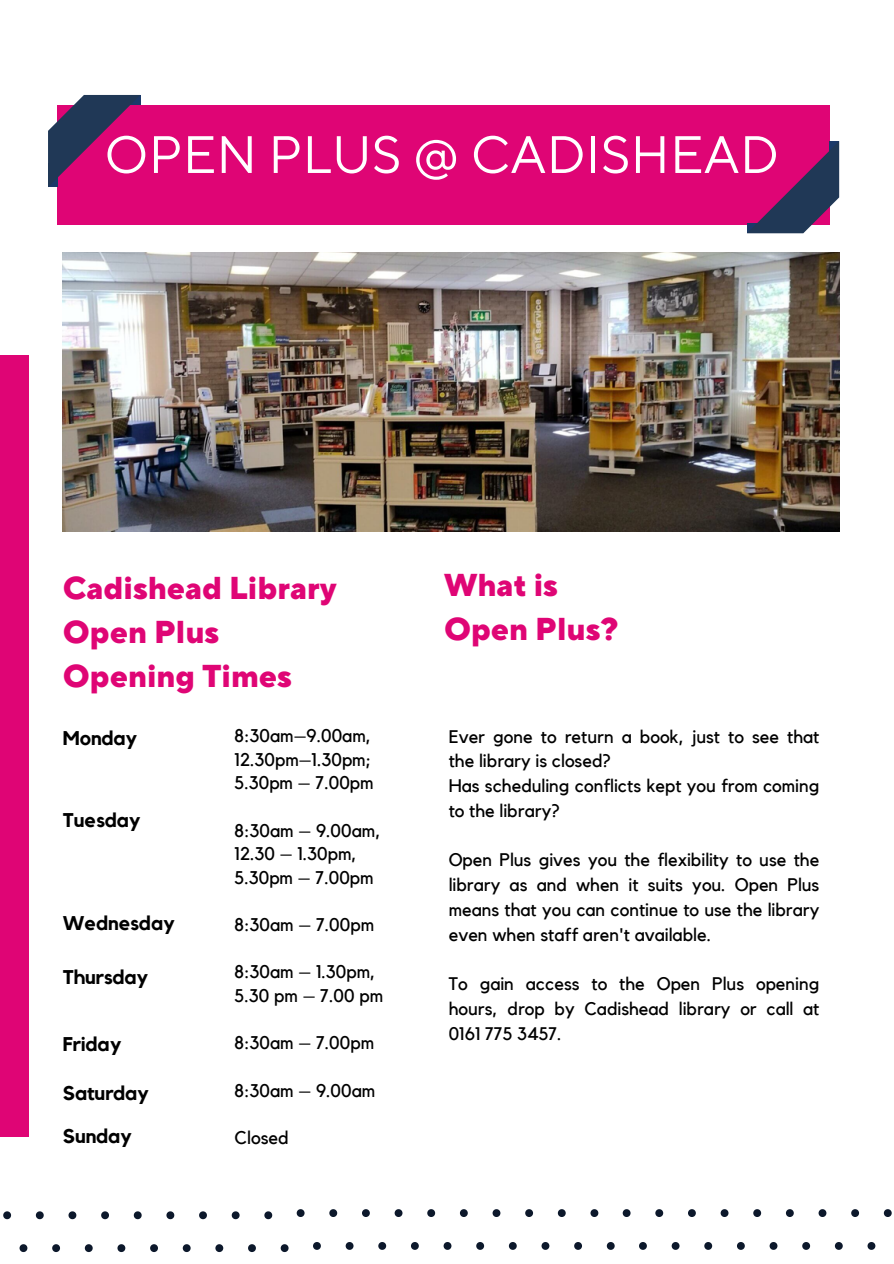
<style>
.page{position:relative;width:894px;height:1264px;background:#fff}
.page>*{position:absolute;margin:0;border:0;box-sizing:border-box;transform-origin:0 0}
.t1{font:52.5px "TT Norms Pro";color:#fff}
.t2{font:800 31.5px/43.8px "TT Norms Pro";color:#df0575}
.t3{font:700 19.8px "Kollektif";color:#000}
.t4{font:18.3px "Kollektif";color:#000}
.t5{font:18.15px/24.8px "Kollektif";color:#000}
</style>
<div class="page">
<div style="left:58px;top:104px;width:771px;height:120px;background:#df0575"></div>
<div style="left:0;top:356px;width:29px;height:780px;background:#df0575"></div>
<svg style="left:3px;top:1211px;width:8px;height:8px"></svg>
<svg style="left:36px;top:1211px;width:8px;height:8px"></svg>
<svg style="left:68px;top:1211px;width:8px;height:8px"></svg>
<svg style="left:101px;top:1211px;width:8px;height:8px"></svg>
<svg style="left:134px;top:1211px;width:8px;height:8px"></svg>
<svg style="left:166px;top:1211px;width:8px;height:8px"></svg>
<svg style="left:199px;top:1211px;width:8px;height:8px"></svg>
<svg style="left:232px;top:1211px;width:7px;height:8px"></svg>
<svg style="left:264px;top:1211px;width:8px;height:8px"></svg>
<svg style="left:20px;top:1244px;width:7px;height:7px"></svg>
<svg style="left:52px;top:1244px;width:8px;height:7px"></svg>
<svg style="left:85px;top:1244px;width:8px;height:7px"></svg>
<svg style="left:117px;top:1244px;width:8px;height:7px"></svg>
<svg style="left:150px;top:1244px;width:8px;height:7px"></svg>
<svg style="left:183px;top:1244px;width:7px;height:7px"></svg>
<svg style="left:215px;top:1244px;width:8px;height:7px"></svg>
<svg style="left:248px;top:1244px;width:8px;height:7px"></svg>
<svg style="left:280px;top:1244px;width:8px;height:7px"></svg>
<svg style="left:296px;top:1209px;width:8px;height:7px"></svg>
<svg style="left:329px;top:1209px;width:8px;height:7px"></svg>
<svg style="left:362px;top:1209px;width:8px;height:7px"></svg>
<svg style="left:394px;top:1209px;width:8px;height:7px"></svg>
<svg style="left:427px;top:1209px;width:8px;height:7px"></svg>
<svg style="left:460px;top:1209px;width:7px;height:7px"></svg>
<svg style="left:492px;top:1209px;width:8px;height:7px"></svg>
<svg style="left:525px;top:1209px;width:8px;height:7px"></svg>
<svg style="left:557px;top:1209px;width:8px;height:7px"></svg>
<svg style="left:590px;top:1209px;width:8px;height:7px"></svg>
<svg style="left:313px;top:1242px;width:8px;height:7px"></svg>
<svg style="left:345px;top:1242px;width:8px;height:7px"></svg>
<svg style="left:378px;top:1242px;width:8px;height:7px"></svg>
<svg style="left:411px;top:1242px;width:7px;height:7px"></svg>
<svg style="left:443px;top:1242px;width:8px;height:7px"></svg>
<svg style="left:476px;top:1242px;width:8px;height:7px"></svg>
<svg style="left:508px;top:1242px;width:8px;height:7px"></svg>
<svg style="left:541px;top:1242px;width:8px;height:7px"></svg>
<svg style="left:574px;top:1242px;width:8px;height:7px"></svg>
<svg style="left:606px;top:1242px;width:8px;height:7px"></svg>
<svg style="left:622px;top:1209px;width:8px;height:7px"></svg>
<svg style="left:655px;top:1209px;width:8px;height:7px"></svg>
<svg style="left:688px;top:1209px;width:7px;height:7px"></svg>
<svg style="left:720px;top:1209px;width:8px;height:7px"></svg>
<svg style="left:753px;top:1209px;width:8px;height:7px"></svg>
<svg style="left:785px;top:1209px;width:8px;height:7px"></svg>
<svg style="left:818px;top:1209px;width:8px;height:7px"></svg>
<svg style="left:851px;top:1209px;width:7px;height:7px"></svg>
<svg style="left:883px;top:1209px;width:8px;height:7px"></svg>
<svg style="left:639px;top:1242px;width:7px;height:7px"></svg>
<svg style="left:671px;top:1242px;width:8px;height:7px"></svg>
<svg style="left:704px;top:1242px;width:8px;height:7px"></svg>
<svg style="left:737px;top:1242px;width:7px;height:7px"></svg>
<svg style="left:769px;top:1242px;width:8px;height:7px"></svg>
<svg style="left:802px;top:1242px;width:7px;height:7px"></svg>
<svg style="left:834px;top:1242px;width:8px;height:7px"></svg>
<svg style="left:867px;top:1242px;width:8px;height:7px"></svg>
<svg style="left:48px;top:95px;width:92px;height:92px"></svg>
<svg style="left:746px;top:141px;width:92px;height:92px"></svg>
<img style="left:63px;top:252px;width:776px;height:279px">
<p class="t1" style="left:104px;top:123px;width:676px">OPEN PLUS @ CADISHEAD</p>
<h3 class="t2" style="left:63px;top:567px;width:275px">Cadishead Library<br>Open Plus<br>Opening Times</h3>
<h3 class="t3" style="left:63px;top:728px;width:76px">Monday</h3>
<p class="t4" style="left:234px;top:727px;width:138px">8:30am–9.00am,</p>
<p class="t4" style="left:234px;top:751px;width:138px">12.30pm–1.30pm;</p>
<p class="t4" style="left:234px;top:774px;width:141px">5.30pm – 7.00pm</p>
<p class="t4" style="left:234px;top:821px;width:148px">8:30am – 9.00am,</p>
<p class="t4" style="left:234px;top:845px;width:124px">12.30 – 1.30pm,</p>
<p class="t4" style="left:234px;top:869px;width:141px">5.30pm – 7.00pm</p>
<p class="t4" style="left:234px;top:916px;width:141px">8:30am – 7.00pm</p>
<p class="t4" style="left:234px;top:963px;width:142px">8:30am – 1.30pm,</p>
<p class="t4" style="left:234px;top:987px;width:150px">5.30 pm – 7.00 pm</p>
<h2 class="t4" style="left:234px;top:1034px;width:141px">8:30am – 7.00pm</h2>
<p class="t4" style="left:234px;top:1081px;width:142px">8:30am – 9.00am</p>
<p class="t4" style="left:234px;top:1129px;width:56px">Closed</p>
<h3 class="t3" style="left:63px;top:811px;width:79px">Tuesday</h3>
<h3 class="t3" style="left:63px;top:914px;width:113px">Wednesday</h3>
<h3 class="t3" style="left:63px;top:967px;width:87px">Thursday</h3>
<p class="t3" style="left:63px;top:1034px;width:60px">Friday</p>
<p class="t3" style="left:63px;top:1084px;width:88px">Saturday</p>
<p class="t3" style="left:63px;top:1127px;width:71px">Sunday</p>
<p class="t2" style="left:444px;top:564px;width:176px">What is<br>Open Plus?</p>
<p class="t5" style="left:448px;top:724px;width:372px">Ever gone to return a book, just to see that the library is closed?</p>
<h2 class="t5" style="left:448px;top:774px;width:372px">Has scheduling conflicts kept you from coming to the library?</h2>
<h3 class="t5" style="left:448px;top:848px;width:372px;text-align:justify">Open Plus gives you the flexibility to use the library as and when it suits you. Open Plus means that you can continue to use the library even when staff aren't available.</h3>
<h3 class="t5" style="left:448px;top:972px;width:372px;text-align:justify">To gain access to the Open Plus opening hours, drop by Cadishead library or call at 0161 775 3457.</h3>
</div>
